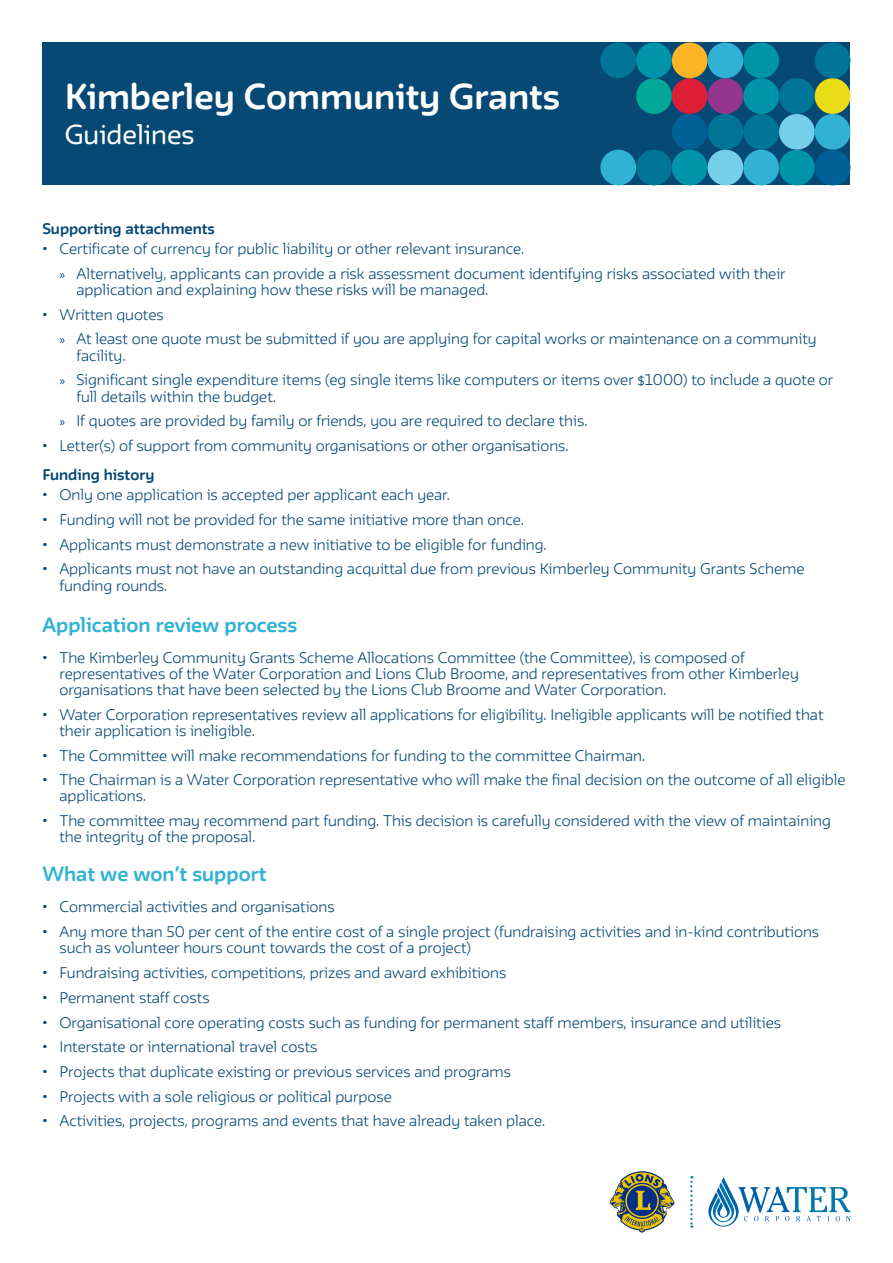
<style>
.page{position:relative;width:893px;height:1263px;background:#fff}
.page>*{position:absolute;margin:0;border:0;box-sizing:border-box;transform-origin:0 0}
.t1{font:700 31.5px "FWT Irma Round";color:#fff}
.t2{font:24px "FWT Irma Round";color:#fff}
.t3{font:700 18px "FWT Irma Round";color:#31b2d4}
.t4{font:300 13.5px/16.2px "FWT Irma Round";color:#074975}
.t5{font:700 13.5px "FWT Irma Round";color:#074975}
.s1{font-family:"Myriad Pro";font-weight:400}
</style>
<div class="page">
<div style="left:43px;top:43px;width:807px;height:142px;background:#074975"></div>
<div style="left:636px;top:78px;width:36px;height:36px;background:#00a997;border-radius:50%"></div>
<div style="left:672px;top:78px;width:36px;height:36px;background:#dc1e36;border-radius:50%"></div>
<div style="left:708px;top:78px;width:35px;height:36px;background:#95368e;border-radius:50%"></div>
<div style="left:743px;top:78px;width:36px;height:36px;background:#0094a8;border-radius:50%"></div>
<div style="left:779px;top:78px;width:36px;height:36px;background:#007597;border-radius:50%"></div>
<div style="left:815px;top:78px;width:35px;height:36px;background:#eadc15;border-radius:50%"></div>
<div style="left:672px;top:114px;width:36px;height:36px;background:#006198;border-radius:50%"></div>
<div style="left:708px;top:114px;width:35px;height:36px;background:#007597;border-radius:50%"></div>
<div style="left:743px;top:114px;width:36px;height:36px;background:#007597;border-radius:50%"></div>
<div style="left:779px;top:114px;width:36px;height:36px;background:#75cfeb;border-radius:50%"></div>
<div style="left:815px;top:114px;width:35px;height:36px;background:#31b2d4;border-radius:50%"></div>
<div style="left:600px;top:150px;width:36px;height:35px;background:#31b2d4;border-radius:50%"></div>
<div style="left:636px;top:150px;width:36px;height:35px;background:#007597;border-radius:50%"></div>
<div style="left:672px;top:150px;width:36px;height:35px;background:#0094a8;border-radius:50%"></div>
<div style="left:708px;top:150px;width:35px;height:35px;background:#75cfeb;border-radius:50%"></div>
<div style="left:743px;top:150px;width:36px;height:35px;background:#31b2d4;border-radius:50%"></div>
<div style="left:779px;top:150px;width:36px;height:35px;background:#0094a8;border-radius:50%"></div>
<div style="left:815px;top:150px;width:35px;height:35px;background:#006198;border-radius:50%"></div>
<div style="left:600px;top:43px;width:36px;height:35px;background:#007597;border-radius:50%"></div>
<div style="left:636px;top:43px;width:36px;height:35px;background:#0094a8;border-radius:50%"></div>
<div style="left:672px;top:43px;width:36px;height:35px;background:#fcb525;border-radius:50%"></div>
<div style="left:708px;top:43px;width:35px;height:35px;background:#31b2d4;border-radius:50%"></div>
<div style="left:743px;top:43px;width:36px;height:35px;background:#0094a8;border-radius:50%"></div>
<div style="left:815px;top:43px;width:35px;height:35px;background:#007597;border-radius:50%"></div>
<svg style="left:708px;top:1177px;width:142px;height:50px"></svg>
<svg style="left:610px;top:1171px;width:64px;height:61px"></svg>
<svg style="left:690px;top:1176px;width:2px;height:52px"></svg>
<h1 class="t1" style="left:65px;top:71px;width:497px">Kimberley Community Grants</h1>
<h2 class="t2" style="left:65px;top:115px;width:131px">Guidelines</h2>
<p class="t5" style="left:42px;top:217px;width:174px">Supporting attachments</p>
<p class="t4" style="left:59px;top:235px;width:728px;line-height:24.8px;text-indent:-17px">• Certificate of currency for public liability or other relevant insurance.<br><span class="s1">»</span> Alternatively, applicants can provide a risk assessment document identifying risks associated with their</p>
<p class="t4" style="left:76px;top:280px;width:413px">application and explaining how these risks will be managed.</p>
<p class="t4" style="left:59px;top:301px;width:759px;line-height:24.8px;text-indent:-17px">• Written quotes<br><span class="s1">»</span> At least one quote must be submitted if you are applying for capital works or maintenance on a community</p>
<p class="t4" style="left:59px;top:342px;width:775px;line-height:24.8px;text-indent:17px">facility.<br><span class="s1">»</span> Significant single expenditure items (eg single items like computers or items over $1000) to include a quote or</p>
<p class="t4" style="left:59px;top:383px;width:529px;line-height:24.8px;text-indent:17px">full details within the budget.<br><span class="s1">»</span> If quotes are provided by family or friends, you are required to declare this.</p>
<p class="t4" style="left:42px;top:436px;width:528px">• Letter(s) of support from community organisations or other organisations.</p>
<p class="t5" style="left:42px;top:463px;width:114px">Funding history</p>
<p class="t4" style="left:42px;top:486px;width:409px">• Only one application is accepted per applicant each year.</p>
<p class="t4" style="left:42px;top:511px;width:483px">• Funding will not be provided for the same initiative more than once.</p>
<p class="t4" style="left:42px;top:535px;width:506px">• Applicants must demonstrate a new initiative to be eligible for funding.</p>
<p class="t4" style="left:59px;top:560px;width:746px;text-indent:-17px">• Applicants must not have an outstanding acquittal due from previous Kimberley Community Grants Scheme funding rounds.</p>
<h3 class="t3" style="left:42px;top:610px;width:256px">Application review process</h3>
<p class="t4" style="left:59px;top:648px;width:741px;text-indent:-17px">• The Kimberley Community Grants Scheme Allocations Committee (the Committee), is composed of representatives of the Water Corporation and Lions Club Broome, and representatives from other Kimberley organisations that have been selected by the Lions Club Broome and Water Corporation.</p>
<p class="t4" style="left:59px;top:705px;width:766px;text-indent:-17px">• Water Corporation representatives review all applications for eligibility. Ineligible applicants will be notified that their application is ineligible.</p>
<p class="t4" style="left:42px;top:746px;width:604px">• The Committee will make recommendations for funding to the committee Chairman.</p>
<p class="t4" style="left:59px;top:771px;width:788px;text-indent:-17px">• The Chairman is a Water Corporation representative who will make the final decision on the outcome of all eligible applications.</p>
<p class="t4" style="left:59px;top:812px;width:773px;text-indent:-17px">• The committee may recommend part funding. This decision is carefully considered with the view of maintaining the integrity of the proposal.</p>
<h3 class="t3" style="left:42px;top:859px;width:226px">What we won’t support</h3>
<p class="t4" style="left:42px;top:898px;width:294px">• Commercial activities and organisations</p>
<p class="t4" style="left:59px;top:923px;width:761px;text-indent:-17px">• Any more than 50 per cent of the entire cost of a single project (fundraising activities and in-kind contributions such as volunteer hours count towards the cost of a project)</p>
<p class="t4" style="left:42px;top:963px;width:465px">• Fundraising activities, competitions, prizes and award exhibitions</p>
<p class="t4" style="left:42px;top:988px;width:169px">• Permanent staff costs</p>
<p class="t4" style="left:42px;top:1013px;width:740px">• Organisational core operating costs such as funding for permanent staff members, insurance and utilities</p>
<p class="t4" style="left:42px;top:1038px;width:276px">• Interstate or international travel costs</p>
<p class="t4" style="left:42px;top:1062px;width:470px">• Projects that duplicate existing or previous services and programs</p>
<p class="t4" style="left:42px;top:1087px;width:351px">• Projects with a sole religious or political purpose</p>
<p class="t4" style="left:42px;top:1112px;width:504px">• Activities, projects, programs and events that have already taken place.</p>
</div>
